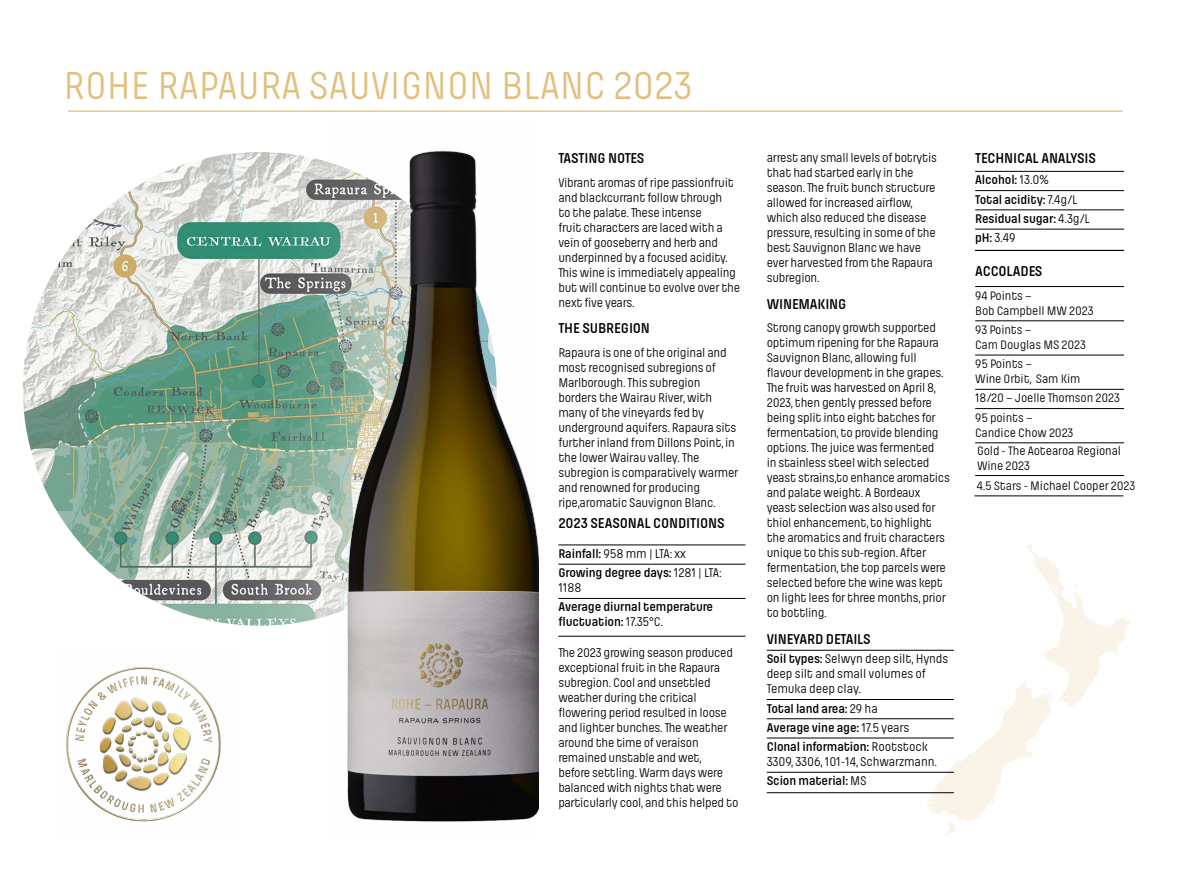
<style>
.page{position:relative;width:1191px;height:893px;background:#fff}
.page>*{position:absolute;margin:0;border:0;box-sizing:border-box;transform-origin:0 0}
.t1{font:40.5px "Pilcrow Soft";color:#e1c07e}
.t2{font:600 14.85px "Pilcrow Soft";letter-spacing:-.01em;color:#000}
.t3{font:13.2px/15px "Pilcrow Soft";letter-spacing:-.02em;color:#000}
.t4{font:600 13.2px/19.2px "Pilcrow Soft";letter-spacing:-.01em;color:#000}
.t5{font:12.75px/15px "Pilcrow Soft";letter-spacing:-.01em;color:#000}
.s1{font-weight:400}
.s2{font-weight:600}
</style>
<div class="page">
<img style="left:23px;top:152px;width:473px;height:474px;border-radius:237px">
<div style="left:205px;top:15px;width:483px;height:878px;background:#fff;opacity:.75"></div>
<img style="left:328px;top:119px;width:211px;height:719px">
<svg style="left:927px;top:544px;width:203px;height:292px"></svg>
<hr style="left:558px;top:545px;width:187px;height:1px;background:#000">
<hr style="left:558px;top:564px;width:187px;height:1px;background:#000">
<hr style="left:558px;top:598px;width:187px;height:1px;background:#000">
<hr style="left:558px;top:636px;width:187px;height:1px;background:#000">
<hr style="left:766px;top:650px;width:188px;height:1px;background:#000">
<hr style="left:766px;top:699px;width:188px;height:1px;background:#000">
<hr style="left:766px;top:718px;width:188px;height:1px;background:#000">
<hr style="left:766px;top:738px;width:188px;height:1px;background:#000">
<hr style="left:766px;top:772px;width:188px;height:1px;background:#000">
<hr style="left:766px;top:792px;width:188px;height:1px;background:#000">
<hr style="left:975px;top:171px;width:149px;height:1px;background:#000">
<hr style="left:975px;top:190px;width:149px;height:1px;background:#000">
<hr style="left:975px;top:210px;width:149px;height:1px;background:#000">
<hr style="left:975px;top:229px;width:149px;height:1px;background:#000">
<hr style="left:975px;top:286px;width:149px;height:1px;background:#000">
<hr style="left:975px;top:321px;width:149px;height:1px;background:#000">
<hr style="left:975px;top:355px;width:149px;height:1px;background:#000">
<hr style="left:975px;top:389px;width:149px;height:1px;background:#000">
<hr style="left:975px;top:408px;width:149px;height:1px;background:#000">
<hr style="left:975px;top:443px;width:149px;height:1px;background:#000">
<img style="left:66px;top:648px;width:173px;height:192px">
<hr style="left:68px;top:110px;width:1055px;height:2px;background:#e1c07e">
<hr style="left:975px;top:250px;width:149px;height:1px;background:#000">
<hr style="left:975px;top:475px;width:149px;height:1px;background:#000">
<hr style="left:974px;top:496px;width:149px;height:1px;background:#000">
<h1 class="t1" style="left:64px;top:65px;width:630px">ROHE RAPAURA SAUVIGNON BLANC 2023</h1>
<p class="t2" style="left:558px;top:151px;width:88px">TASTING NOTES</p>
<p class="t3" style="left:558px;top:175px;width:183px">Vibrant aromas of ripe passionfruit and blackcurrant follow through<br>to the palate. These intense<br>fruit characters are laced with a vein of gooseberry and herb and underpinned by a focused acidity.<br>This wine is immediately appealing but will continue to evolve over the next five years.</p>
<p class="t2" style="left:558px;top:321px;width:93px">THE SUBREGION</p>
<p class="t3" style="left:558px;top:345px;width:181px">Rapaura is one of the original and most recognised subregions of<br>Marlborough. This subregion borders the Wairau River, with many of the vineyards fed by underground aquifers. Rapaura sits further inland from Dillons Point, in the lower Wairau valley. The subregion is comparatively warmer and renowned for producing ripe,aromatic Sauvignon Blanc.</p>
<p class="t2" style="left:558px;top:516px;width:168px">2023 SEASONAL CONDITIONS</p>
<p class="t4" style="left:558px;top:544px;width:165px">Rainfall: <span class="s1">958 mm | LTA: xx<br></span>Growing degree days: <span class="s1">1281 | LTA:</span></p>
<p class="t3" style="left:558px;top:581px;width:25px">1188</p>
<p class="t4" style="left:558px;top:600px;width:156px;line-height:15px">Average diurnal temperature fluctuation: <span class="s1">17.35°C.</span></p>
<p class="t3" style="left:558px;top:645px;width:182px">The 2023 growing season produced exceptional fruit in the Rapaura subregion. Cool and unsettled weather during the critical flowering period resulted in loose and lighter bunches. The weather around the time of veraison remained unstable and wet,<br>before settling. Warm days were balanced with nights that were particularly cool, and this helped to</p>
<p class="t3" style="left:766px;top:150px;width:172px">arrest any small levels of botrytis that had started early in the season. The fruit bunch structure allowed for increased airflow, which also reduced the disease pressure, resulting in some of the best Sauvignon Blanc we have ever harvested from the Rapaura subregion.</p>
<p class="t2" style="left:766px;top:296px;width:81px">WINEMAKING</p>
<p class="t3" style="left:766px;top:321px;width:185px">Strong canopy growth supported optimum ripening for the Rapaura<br>Sauvignon Blanc, allowing full flavour development in the grapes.<br>The fruit was harvested on April 8,<br>2023, then gently pressed before being split into eight batches for fermentation, to provide blending options. The juice was fermented<br>in stainless steel with selected yeast strains,to enhance aromatics and palate weight. A Bordeaux yeast selection was also used for thiol enhancement, to highlight the aromatics and fruit characters unique to this sub-region. After fermentation, the top parcels were selected before the wine was kept on light lees for three months, prior to bottling.</p>
<p class="t2" style="left:766px;top:632px;width:105px">VINEYARD DETAILS</p>
<p class="t3" style="left:766px;top:652px;width:183px"><span class="s2">Soil types:</span> Selwyn deep silt, Hynds deep silt and small volumes of<br>Temuka deep clay.</p>
<p class="t4" style="left:766px;top:699px;width:163px">Total land area: <span class="s1">29 ha<br></span>Average vine age: <span class="s1">17.5 years<br></span>Clonal information: <span class="s1">Rootstock</span></p>
<p class="t3" style="left:766px;top:752px;width:172px;line-height:19.2px">3309, 3306, 101-14, Schwarzmann.<br><span class="s2">Scion material:</span> MS</p>
<p class="t2" style="left:975px;top:151px;width:122px">TECHNICAL ANALYSIS</p>
<p class="t4" style="left:975px;top:171px;width:116px">Alcohol: <span class="s1">13.0%<br></span>Total acidity: <span class="s1">7.4g/L<br></span>Residual sugar: <span class="s1">4.3g/L </span>pH: <span class="s1">3.49</span></p>
<p class="t2" style="left:975px;top:264px;width:69px">ACCOLADES</p>
<p class="t5" style="left:975px;top:288px;width:120px">94 Points –<br>Bob Campbell MW 2023</p>
<p class="t5" style="left:975px;top:322px;width:112px">93 Points –<br>Cam Douglas MS 2023</p>
<p class="t5" style="left:975px;top:357px;width:107px">95 Points –<br>Wine Orbit, Sam Kim</p>
<p class="t5" style="left:975px;top:389px;width:146px;line-height:19.2px">18/20 – Joelle Thomson 2023<br>95 points –</p>
<p class="t5" style="left:975px;top:423px;width:147px;line-height:18.5px">Candice Chow 2023<br>Gold - The Aotearoa Regional</p>
<p class="t5" style="left:976px;top:457px;width:160px;line-height:19.6px">Wine 2023<br>4.5 Stars - Michael Cooper 2023</p>
</div>
